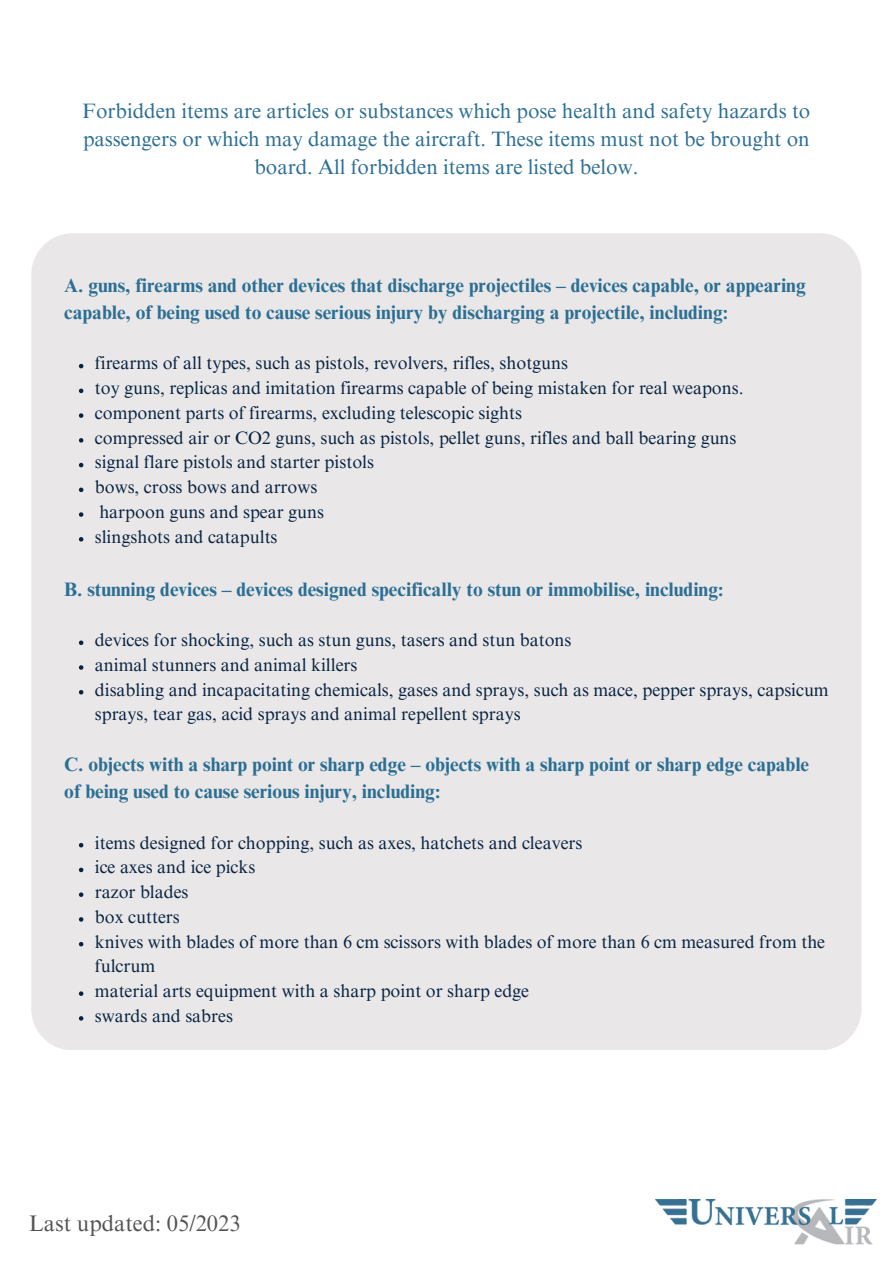
<style>
.page{position:relative;width:893px;height:1264px;background:#fff}
.page>*{position:absolute;margin:0;border:0;box-sizing:border-box;transform-origin:0 0}
.t1{font:22.5px "Times NRMT Pro";color:#545454}
.t2{font:20.85px/28px "Times NRMT Pro";color:#2c6f94;text-align:center}
.t3{font:700 19.5px/27px "Times NRMT Pro";color:#2c6f94}
.t4{font:18px/24.8px "Times NRMT Pro";color:#082342}
</style>
<div class="page">
<img style="left:655px;top:1199px;width:221px;height:46px">
<div style="left:31px;top:233px;width:830px;height:817px;background:#e9e7e7"></div>
<svg style="left:79px;top:364px;width:4px;height:4px"></svg>
<svg style="left:79px;top:388px;width:4px;height:5px"></svg>
<svg style="left:79px;top:413px;width:4px;height:5px"></svg>
<svg style="left:79px;top:438px;width:4px;height:4px"></svg>
<svg style="left:79px;top:463px;width:4px;height:4px"></svg>
<svg style="left:79px;top:487px;width:4px;height:5px"></svg>
<svg style="left:79px;top:512px;width:4px;height:5px"></svg>
<svg style="left:79px;top:537px;width:4px;height:4px"></svg>
<svg style="left:79px;top:640px;width:4px;height:5px"></svg>
<svg style="left:79px;top:665px;width:4px;height:4px"></svg>
<svg style="left:79px;top:690px;width:4px;height:4px"></svg>
<svg style="left:79px;top:843px;width:4px;height:4px"></svg>
<svg style="left:79px;top:867px;width:4px;height:5px"></svg>
<svg style="left:79px;top:892px;width:4px;height:4px"></svg>
<svg style="left:79px;top:917px;width:4px;height:4px"></svg>
<svg style="left:79px;top:941px;width:4px;height:5px"></svg>
<svg style="left:79px;top:991px;width:4px;height:4px"></svg>
<svg style="left:79px;top:1016px;width:4px;height:4px"></svg>
<p class="t2" style="left:82px;top:98px;width:729px">Forbidden items are articles or substances which pose health and safety hazards to passengers or which may damage the aircraft. These items must not be brought on board. All forbidden items are listed below.</p>
<p class="t3" style="left:64px;top:272px;width:743px">A. guns, firearms and other devices that discharge projectiles – devices capable, or appearing capable, of being used to cause serious injury by discharging a projectile, including:</p>
<p class="t4" style="left:95px;top:352px;width:650px">firearms of all types, such as pistols, revolvers, rifles, shotguns<br>toy guns, replicas and imitation firearms capable of being mistaken for real weapons. component parts of firearms, excluding telescopic sights<br>compressed air or CO2 guns, such as pistols, pellet guns, rifles and ball bearing guns signal flare pistols and starter pistols<br>bows, cross bows and arrows<br>harpoon guns and spear guns<br>slingshots and catapults</p>
<p class="t3" style="left:64px;top:576px;width:660px">B. stunning devices – devices designed specifically to stun or immobilise, including:</p>
<p class="t4" style="left:95px;top:628px;width:735px">devices for shocking, such as stun guns, tasers and stun batons<br>animal stunners and animal killers<br>disabling and incapacitating chemicals, gases and sprays, such as mace, pepper sprays, capsicum sprays, tear gas, acid sprays and animal repellent sprays</p>
<p class="t3" style="left:64px;top:751px;width:746px">C. objects with a sharp point or sharp edge – objects with a sharp point or sharp edge capable of being used to cause serious injury, including:</p>
<p class="t4" style="left:95px;top:831px;width:731px">items designed for chopping, such as axes, hatchets and cleavers<br>ice axes and ice picks<br>razor blades<br>box cutters<br>knives with blades of more than 6 cm scissors with blades of more than 6 cm measured from the fulcrum<br>material arts equipment with a sharp point or sharp edge<br>swards and sabres</p>
<p class="t1" style="left:29px;top:1209px;width:213px">Last updated: 05/2023</p>
</div>
